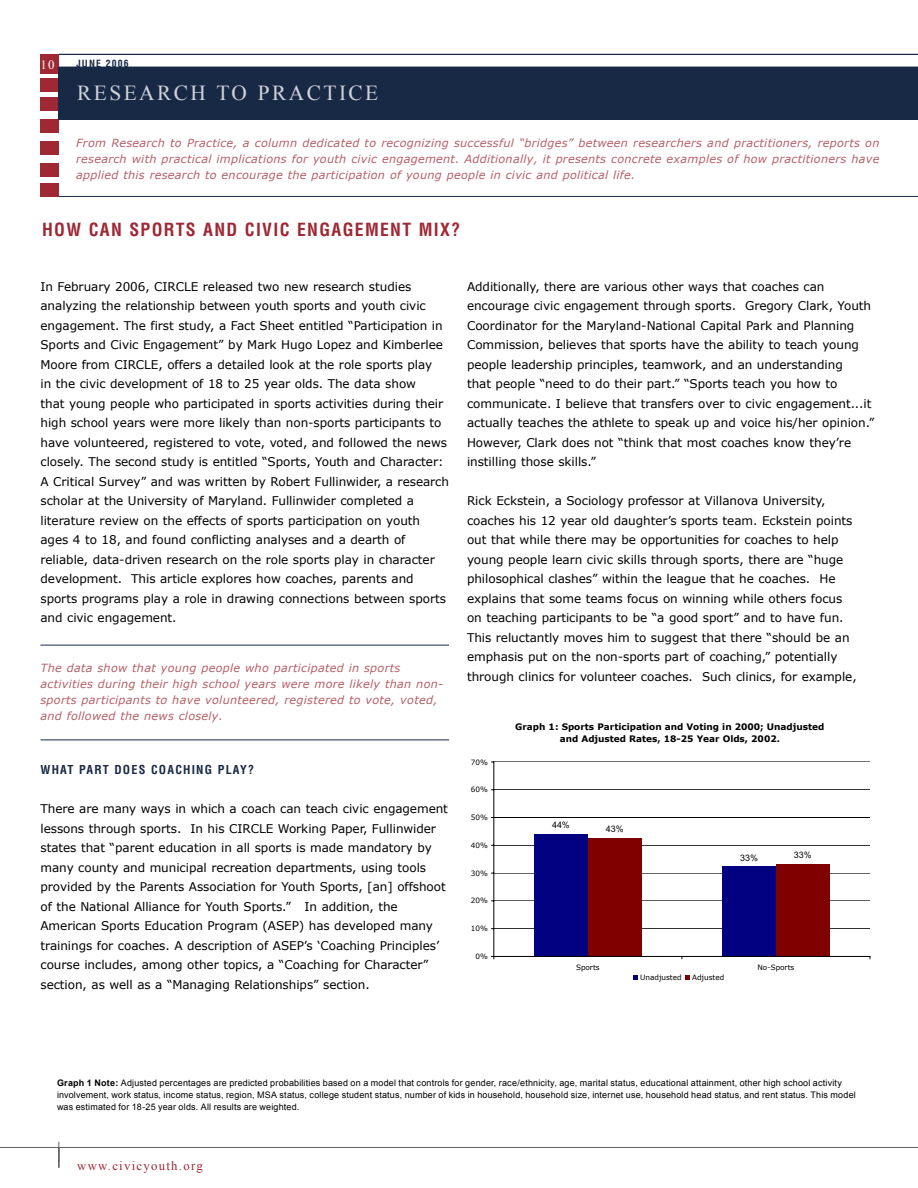
<style>
.page{position:relative;width:918px;height:1188px;background:#fff}
.page>*{position:absolute;margin:0;border:0;box-sizing:border-box;transform-origin:0 0}
.t1{font:21.3px "Times New Roman";letter-spacing:.115em;color:#d1d4da}
.t2{font:700 condensed 17.7px "Helvetica LT Std";letter-spacing:.075em;color:#9e2935}
.t3{font:12.75px "Times New Roman";letter-spacing:.1em;color:#9e2935}
.t4{font:12.75px "Times New Roman";color:#fff}
.t5{font:12px/19.5px "Verdana";letter-spacing:-.005em;color:#000}
.t6{font:700 condensed 12px "Helvetica LT Std";letter-spacing:.1em;color:#182945}
.t7{font:italic 11.25px/15.8px "Verdana";letter-spacing:.025em;color:#b65f67;text-align:justify}
.t8{font:700 condensed 9.75px "Helvetica LT Std";letter-spacing:.115em;color:#182945}
.t9{font:9px/12px "Arial";letter-spacing:.02em;color:#000}
.t10{font:700 9px/11.4px "Verdana";color:#000;text-align:center}
.t11{font:700 9px "Verdana";color:#fff}
.t12{font:7.35px "Verdana";color:#000}
.s1{font-weight:700}
</style>
<div class="page">
<hr style="left:0;top:1147px;width:918px;height:1px;background:#636363">
<hr style="left:59px;top:54px;width:859px;height:1px;background:#182945">
<svg style="left:58px;top:1142px;width:1px;height:26px"></svg>
<div style="left:40px;top:54px;width:19px;height:19px;background:#9e2935"></div>
<div style="left:40px;top:163px;width:19px;height:13px;background:#9e2935"></div>
<div style="left:40px;top:142px;width:19px;height:13px;background:#9e2935"></div>
<div style="left:40px;top:120px;width:19px;height:13px;background:#9e2935"></div>
<div style="left:40px;top:98px;width:19px;height:13px;background:#9e2935"></div>
<div style="left:40px;top:78px;width:19px;height:13px;background:#9e2935"></div>
<div style="left:59px;top:67px;width:859px;height:53px;background:#182945"></div>
<hr style="left:59px;top:196px;width:859px;height:1px;background:#182945">
<div style="left:40px;top:183px;width:19px;height:13px;background:#9e2935"></div>
<hr style="left:40px;top:645px;width:409px;height:1px;background:#182945">
<hr style="left:40px;top:740px;width:409px;height:1px;background:#182945">
<hr style="left:494px;top:929px;width:376px;height:1px;background:#000">
<hr style="left:494px;top:901px;width:376px;height:1px;background:#000">
<hr style="left:494px;top:873px;width:376px;height:1px;background:#000">
<hr style="left:494px;top:845px;width:376px;height:1px;background:#000">
<hr style="left:494px;top:818px;width:376px;height:1px;background:#000">
<hr style="left:494px;top:790px;width:376px;height:1px;background:#000">
<hr style="left:494px;top:762px;width:376px;height:1px;background:#000">
<div style="left:534px;top:834px;width:54px;height:122px;background:#000080"></div>
<div style="left:722px;top:866px;width:54px;height:90px;background:#000080"></div>
<div style="left:588px;top:838px;width:54px;height:118px;background:#800000"></div>
<div style="left:776px;top:864px;width:54px;height:92px;background:#800000"></div>
<hr style="left:494px;top:762px;width:1px;height:194px;background:#000">
<hr style="left:494px;top:956px;width:376px;height:1px;background:#000">
<svg style="left:633px;top:975px;width:5px;height:5px"></svg>
<svg style="left:685px;top:975px;width:5px;height:5px"></svg>
<p class="t11" style="left:42px;top:58px;width:15px">10</p>
<p class="t8" style="left:76px;top:57px;width:54px">JUNE 2006</p>
<p class="t4" style="left:40px;top:56px;width:16px">10</p>
<h1 class="t1" style="left:77px;top:79px;width:303px">RESEARCH TO PRACTICE</h1>
<p class="t7" style="left:76px;top:135px;width:805px">From Research to Practice, a column dedicated to recognizing successful “bridges” between researchers and practitioners, reports on research with practical implications for youth civic engagement. Additionally, it presents concrete examples of how practitioners have applied this research to encourage the participation of young people in civic and political life.</p>
<h2 class="t2" style="left:42px;top:219px;width:420px">HOW CAN SPORTS AND CIVIC ENGAGEMENT MIX?</h2>
<p class="t5" style="left:40px;top:276px;width:410px">In February 2006, CIRCLE released two new research studies analyzing the relationship between youth sports and youth civic engagement. The first study, a Fact Sheet entitled “Participation in Sports and Civic Engagement” by Mark Hugo Lopez and Kimberlee Moore from CIRCLE, offers a detailed look at the role sports play<br>in the civic development of 18 to 25 year olds. The data show<br>that young people who participated in sports activities during their high school years were more likely than non-sports participants to have volunteered, registered to vote, voted, and followed the news closely. The second study is entitled “Sports, Youth and Character:<br>A Critical Survey” and was written by Robert Fullinwider, a research scholar at the University of Maryland. Fullinwider completed a literature review on the effects of sports participation on youth ages 4 to 18, and found conflicting analyses and a dearth of reliable, data-driven research on the role sports play in character development. This article explores how coaches, parents and sports programs play a role in drawing connections between sports and civic engagement.</p>
<p class="t7" style="left:40px;top:660px;width:404px;text-align:left">The data show that young people who participated in sports activities during their high school years were more likely than non&shy;sports participants to have volunteered, registered to vote, voted, and followed the news closely.</p>
<p class="t6" style="left:40px;top:763px;width:215px">WHAT PART DOES COACHING PLAY?</p>
<p class="t5" style="left:40px;top:799px;width:409px">There are many ways in which a coach can teach civic engagement lessons through sports. In his CIRCLE Working Paper, Fullinwider states that “parent education in all sports is made mandatory by many county and municipal recreation departments, using tools provided by the Parents Association for Youth Sports, [an] offshoot of the National Alliance for Youth Sports.” In addition, the American Sports Education Program (ASEP) has developed many trainings for coaches. A description of ASEP’s ‘Coaching Principles’ course includes, among other topics, a “Coaching for Character” section, as well as a “Managing Relationships” section.</p>
<p class="t5" style="left:467px;top:276px;width:409px">Additionally, there are various other ways that coaches can encourage civic engagement through sports. Gregory Clark, Youth Coordinator for the Maryland-National Capital Park and Planning Commission, believes that sports have the ability to teach young people leadership principles, teamwork, and an understanding<br>that people “need to do their part.” “Sports teach you how to communicate. I believe that transfers over to civic engagement...it actually teaches the athlete to speak up and voice his/her opinion.” However, Clark does not “think that most coaches know they’re instilling those skills.”</p>
<p class="t5" style="left:467px;top:491px;width:391px">Rick Eckstein, a Sociology professor at Villanova University, coaches his 12 year old daughter’s sports team. Eckstein points out that while there may be opportunities for coaches to help young people learn civic skills through sports, there are “huge philosophical clashes” within the league that he coaches. He explains that some teams focus on winning while others focus on teaching participants to be “a good sport” and to have fun.<br>This reluctantly moves him to suggest that there “should be an emphasis put on the non-sports part of coaching,” potentially through clinics for volunteer coaches. Such clinics, for example,</p>
<p class="t12" style="left:471px;top:757px;width:19px">70%</p>
<p class="t12" style="left:471px;top:785px;width:19px">60%</p>
<p class="t12" style="left:471px;top:813px;width:19px">50%</p>
<p class="t12" style="left:471px;top:841px;width:19px">40%</p>
<p class="t12" style="left:471px;top:868px;width:19px">30%</p>
<p class="t12" style="left:471px;top:896px;width:19px">20%</p>
<p class="t12" style="left:471px;top:924px;width:19px">10%</p>
<p class="t12" style="left:475px;top:952px;width:14px">0%</p>
<p class="t10" style="left:515px;top:721px;width:311px">Graph 1: Sports Participation and Voting in 2000; Unadjusted and Adjusted Rates, 18-25 Year Olds, 2002.</p>
<p class="t9" style="left:552px;top:819px;width:19px">44%</p>
<p class="t9" style="left:606px;top:823px;width:19px">43%</p>
<p class="t9" style="left:740px;top:852px;width:19px">33%</p>
<p class="t9" style="left:794px;top:849px;width:19px">33%</p>
<p class="t12" style="left:576px;top:963px;width:25px">Sports</p>
<p class="t12" style="left:758px;top:963px;width:38px">No-Sports</p>
<p class="t12" style="left:640px;top:972px;width:43px">Unadjusted</p>
<p class="t12" style="left:692px;top:972px;width:34px">Adjusted</p>
<p class="t9" style="left:57px;top:1077px;width:800px"><span class="s1">Graph 1 Note:</span> Adjusted percentages are predicted probabilities based on a model that controls for gender, race/ethnicity, age, marital status, educational attainment, other high school activity involvement, work status, income status, region, MSA status, college student status, number of kids in household, household size, internet use, household head status, and rent status. This model was estimated for 18-25 year olds. All results are weighted.</p>
<p class="t3" style="left:77px;top:1157px;width:127px">www.civicyouth.org</p>
</div>
